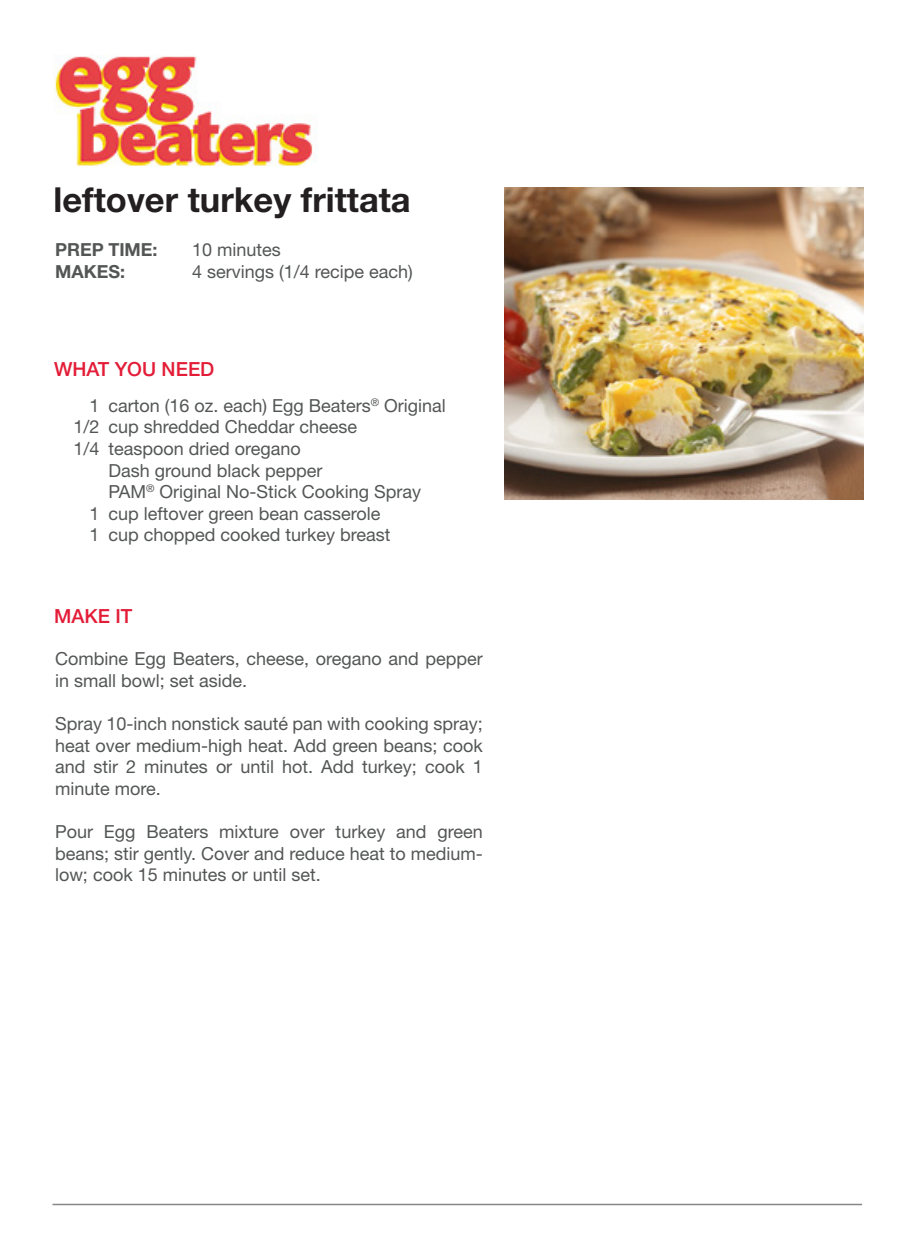
<style>
.page{position:relative;width:918px;height:1260px;background:#fff}
.page>*{position:absolute;margin:0;border:0;box-sizing:border-box;transform-origin:0 0}
.coversheet_-_bold{font:700 34.5px "Helvetica Neue LT Std";color:#231f20}
.coversheet_-_bold-2{font:500 19.5px "Helvetica Neue LT Std";color:#e31c37}
.coversheet_-_bold-3{font:18px/21.6px "Helvetica Neue LT Std";color:#545555;text-align:justify}
.coversheet_-_bold-4{font:700 18px "Helvetica Neue LT Std";color:#545555}
</style>
<div class="page">
<hr style="left:52px;top:1204px;width:810px;height:1px;background:#888787">
<img style="left:504px;top:188px;width:360px;height:312px">
<img style="left:55px;top:54px;width:263px;height:112px">
<p class="coversheet_-_bold" style="left:54px;top:178px;width:359px">leftover turkey frittata</p>
<p class="coversheet_-_bold-4" style="left:55px;top:239px;width:104px">PREP TIME:</p>
<p class="coversheet_-_bold-4" style="left:55px;top:261px;width:72px">MAKES:</p>
<p class="coversheet_-_bold-3" style="left:192px;top:239px;width:90px">10 minutes</p>
<p class="coversheet_-_bold-3" style="left:192px;top:261px;width:222px">4 servings (1/4 recipe each)</p>
<p class="coversheet_-_bold-2" style="left:54px;top:358px;width:162px">WHAT YOU NEED</p>
<p class="coversheet_-_bold-3" style="left:90px;top:394px;width:12px">1</p>
<p class="coversheet_-_bold-3" style="left:74px;top:416px;width:28px">1/2</p>
<p class="coversheet_-_bold-3" style="left:74px;top:438px;width:28px">1/4</p>
<p class="coversheet_-_bold-3" style="left:108px;top:394px;width:339px">carton (16 oz. each) Egg Beaters<sup>®</sup> Original</p>
<p class="coversheet_-_bold-3" style="left:108px;top:416px;width:250px">cup shredded Cheddar cheese</p>
<p class="coversheet_-_bold-3" style="left:108px;top:438px;width:194px">teaspoon dried oregano</p>
<p class="coversheet_-_bold-3" style="left:108px;top:459px;width:216px">Dash ground black pepper</p>
<p class="coversheet_-_bold-3" style="left:108px;top:481px;width:314px">PAM<sup>®</sup> Original No-Stick Cooking Spray</p>
<p class="coversheet_-_bold-3" style="left:108px;top:502px;width:274px">cup leftover green bean casserole</p>
<p class="coversheet_-_bold-3" style="left:108px;top:524px;width:284px">cup chopped cooked turkey breast</p>
<p class="coversheet_-_bold-3" style="left:90px;top:502px;width:12px">1</p>
<p class="coversheet_-_bold-3" style="left:90px;top:524px;width:12px">1</p>
<p class="coversheet_-_bold-2" style="left:54px;top:604px;width:80px">MAKE IT</p>
<p class="coversheet_-_bold-3" style="left:55px;top:648px;width:429px">Combine Egg Beaters, cheese, oregano and pepper in small bowl; set aside.</p>
<p class="coversheet_-_bold-3" style="left:55px;top:713px;width:429px">Spray 10-inch nonstick sauté pan with cooking spray; heat over medium-high heat. Add green beans; cook and stir 2 minutes or until hot. Add turkey; cook 1 minute more.</p>
<p class="coversheet_-_bold-3" style="left:55px;top:821px;width:429px">Pour Egg Beaters mixture over turkey and green beans; stir gently. Cover and reduce heat to medium&shy;low; cook 15 minutes or until set.</p>
</div>
